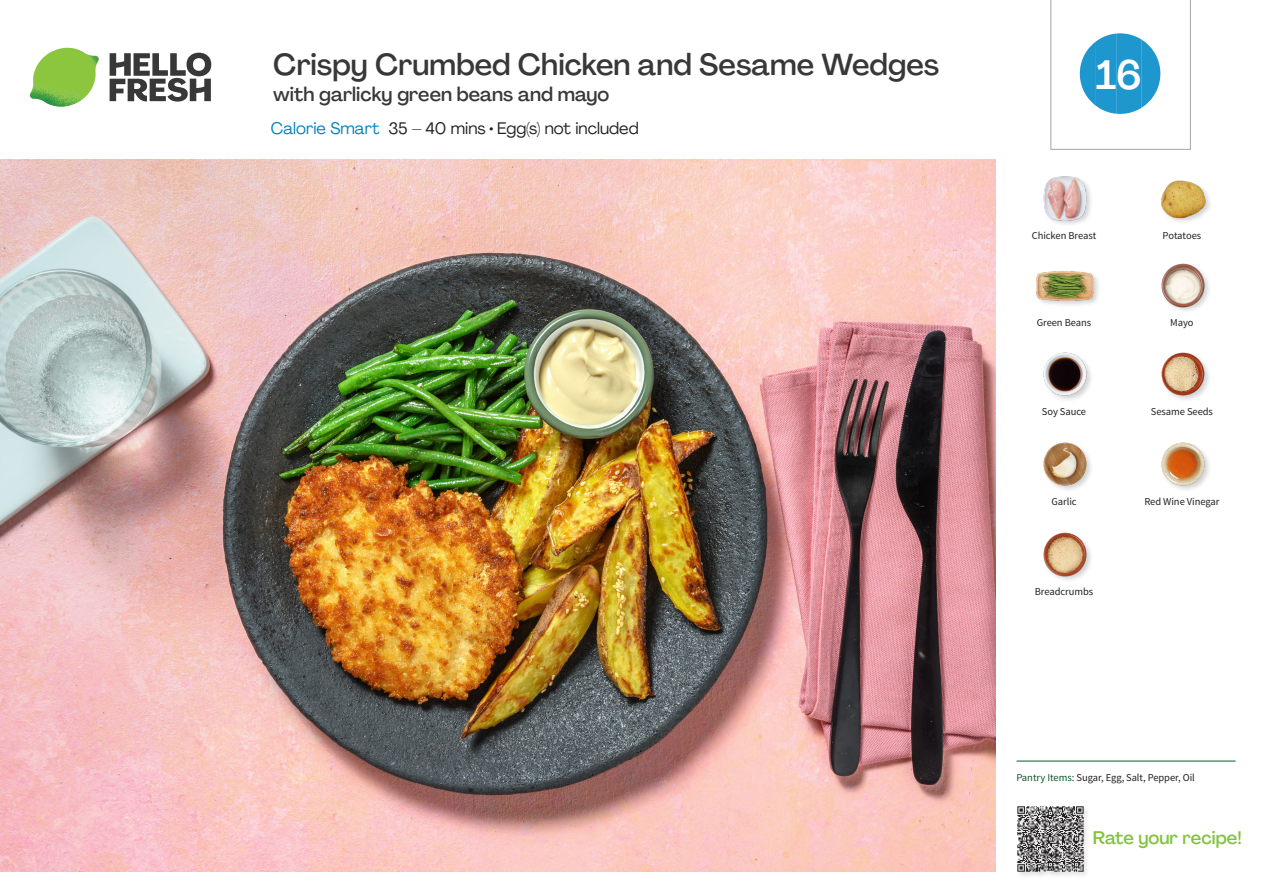
<style>
.page{position:relative;width:1263px;height:893px;background:#fff}
.page>*{position:absolute;margin:0;border:0;box-sizing:border-box;transform-origin:0 0}
._24_Recipe_Nr_Bag{font:500 40.5px "Agrandir";color:#fff}
._15_Titel_UK{font:500 30px "Agrandir";color:#383839}
._15_Titel_UK-2{font:500 19.5px "Agrandir";color:#383839}
.t1{font:500 18px "Agrandir";color:#81c340}
._02_Box_Type{font:16.5px "Agrandir";color:#231f20}
._18_FRONT_ingredients_UK{font:10.5px "Source Sans Pro";letter-spacing:-.005em;color:#231f20}
.t2{font:10.5px "Source Sans Variable";letter-spacing:-.005em;color:#231f20}
.s1{color:#0082bf}
.s2{font-family:"Source Sans Pro";color:#0e572c}
</style>
<div class="page">
<svg style="left:110px;top:53px;width:101px;height:49px"></svg>
<img style="left:30px;top:48px;width:69px;height:59px">
<img style="left:0;top:159px;width:995px;height:713px">
<hr style="left:1016px;top:761px;width:219px;height:1px;background:#0e572c">
<div style="left:1016px;top:805px;width:74px;height:74px;background:#f9f9f9"></div>
<img style="left:1017px;top:806px;width:69px;height:69px">
<img style="left:1161px;top:180px;width:49px;height:42px">
<img style="left:1043px;top:176px;width:48px;height:48px">
<img style="left:1161px;top:263px;width:48px;height:48px">
<div style="left:1035px;top:270px;width:66px;height:38px;background:#231f20;opacity:.2"></div>
<img style="left:1036px;top:270px;width:58px;height:38px">
<img style="left:1161px;top:352px;width:48px;height:48px">
<img style="left:1043px;top:352px;width:48px;height:48px">
<img style="left:1161px;top:442px;width:48px;height:48px">
<img style="left:1043px;top:442px;width:48px;height:48px">
<img style="left:1043px;top:532px;width:48px;height:48px">
<svg style="left:1050px;top:0;width:141px;height:150px"></svg>
<p class="_15_Titel_UK" style="left:273px;top:46px;width:667px">Crispy Crumbed Chicken and Sesame Wedges</p>
<p class="_15_Titel_UK-2" style="left:273px;top:82px;width:337px">with garlicky green beans and mayo</p>
<p class="_02_Box_Type" style="left:271px;top:118px;width:370px"><span class="s1">Calorie Smart</span> 35 – 40 mins • Egg(s) not included</p>
<p class="_24_Recipe_Nr_Bag" style="left:1096px;top:50px;width:47px">16</p>
<p class="_18_FRONT_ingredients_UK" style="left:1032px;top:229px;width:66px">Chicken Breast</p>
<p class="_18_FRONT_ingredients_UK" style="left:1162px;top:229px;width:40px">Potatoes</p>
<p class="_18_FRONT_ingredients_UK" style="left:1037px;top:316px;width:56px">Green Beans</p>
<p class="_18_FRONT_ingredients_UK" style="left:1170px;top:316px;width:25px">Mayo</p>
<p class="_18_FRONT_ingredients_UK" style="left:1042px;top:405px;width:46px">Soy Sauce</p>
<p class="_18_FRONT_ingredients_UK" style="left:1151px;top:405px;width:64px">Sesame Seeds</p>
<p class="_18_FRONT_ingredients_UK" style="left:1051px;top:495px;width:27px">Garlic</p>
<p class="_18_FRONT_ingredients_UK" style="left:1144px;top:495px;width:77px">Red Wine Vinegar</p>
<p class="_18_FRONT_ingredients_UK" style="left:1035px;top:585px;width:60px">Breadcrumbs</p>
<p class="t2" style="left:1016px;top:771px;width:180px"><span class="s2">Pantry Items:</span> Sugar, Egg, Salt, Pepper, Oil</p>
<h3 class="t1" style="left:1093px;top:827px;width:150px">Rate your recipe!</h3>
</div>
